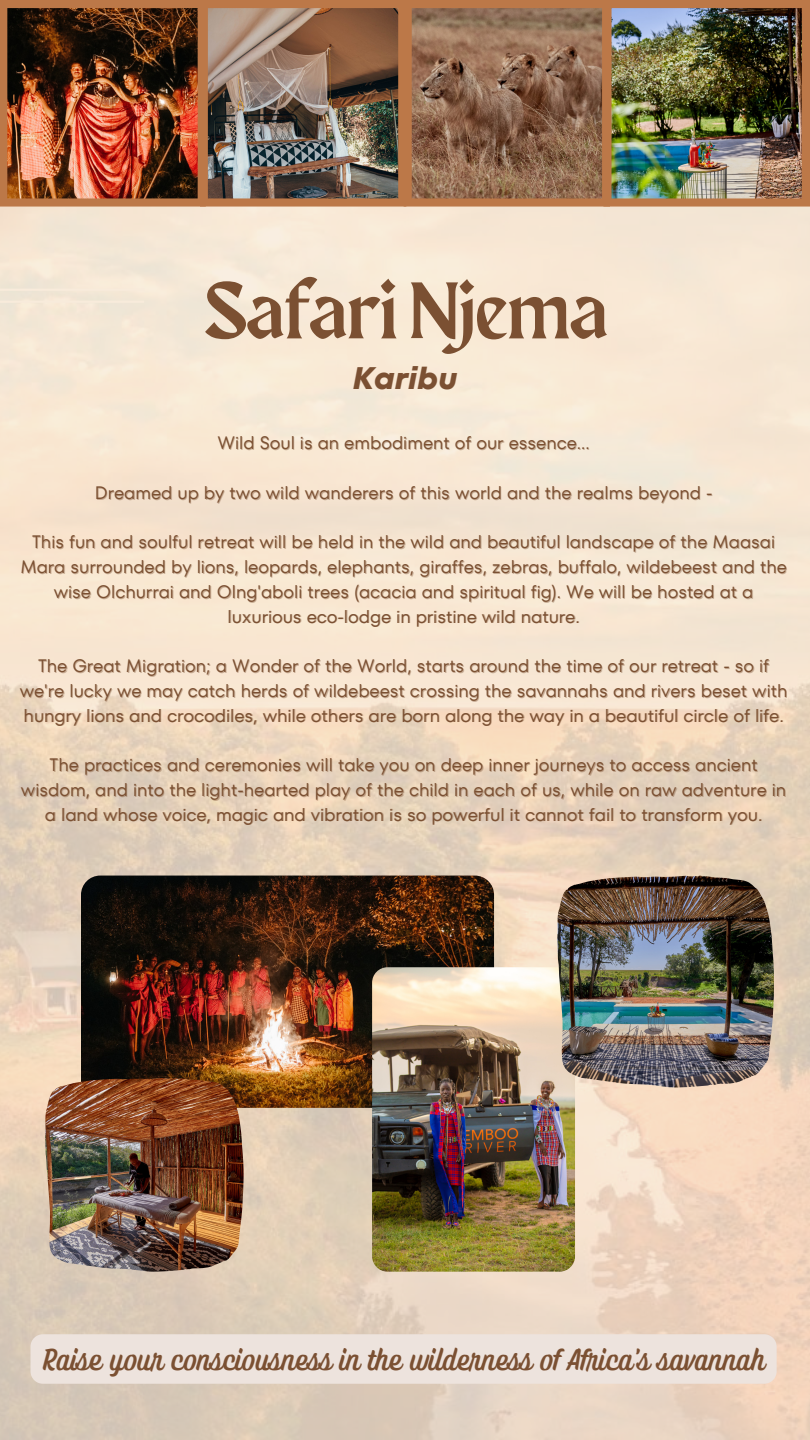
<style>
.page{position:relative;width:810px;height:1440px;background:#fff}
.page>*{position:absolute;margin:0;border:0;box-sizing:border-box;transform-origin:0 0}
.t1{font:80px "Maragsa Display";color:#7b5032}
.t2{font:italic 700 31.1px "TT Fors";color:#7b5032}
.t3{font:30px "Ayr Tropika Island Script Casual";color:#7b5032}
.t4{font:18px/24.8px "TT Fors";color:#7b5032;text-align:center}
</style>
<div class="page">
<img style="left:0;top:207px;width:810px;height:1233px">
<hr style="left:0;top:289px;width:144px;height:2px;background:#f8ebdb">
<img style="left:0;top:0;width:810px;height:207px">
<hr style="left:0;top:301px;width:144px;height:2px;background:#f8ebdb">
<img style="left:81px;top:876px;width:413px;height:232px;border-radius:19px">
<img style="left:372px;top:967px;width:203px;height:305px;border-radius:15px">
<img style="left:45px;top:1078px;width:198px;height:193px">
<img style="left:557px;top:876px;width:217px;height:211px">
<div style="left:31px;top:1334px;width:746px;height:50px;background:#ede3dd;border-radius:12px"></div>
<h1 class="t1" style="left:205px;top:276px;width:405px">SafariNjema</h1>
<h2 class="t2" style="left:352px;top:357px;width:107px">Karibu</h2>
<p class="t4" style="left:218px;top:431px;width:374px">Wild Soul is an embodiment of our essence...</p>
<p class="t4" style="left:95px;top:480px;width:619px">Dreamed up by two wild wanderers of this world and the realms beyond -</p>
<p class="t4" style="left:20px;top:530px;width:768px">This fun and soulful retreat will be held in the wild and beautiful landscape of the Maasai Mara surrounded by lions, leopards, elephants, giraffes, zebras, buffalo, wildebeest and the wise Olchurrai and Olng'aboli trees (acacia and spiritual fig). We will be hosted at a luxurious eco-lodge in pristine wild nature.</p>
<p class="t4" style="left:20px;top:653px;width:769px">The Great Migration; a Wonder of the World, starts around the time of our retreat - so if we're lucky we may catch herds of wildebeest crossing the savannahs and rivers beset with hungry lions and crocodiles, while others are born along the way in a beautiful circle of life.</p>
<p class="t4" style="left:21px;top:752px;width:767px">The practices and ceremonies will take you on deep inner journeys to access ancient wisdom, and into the light-hearted play of the child in each of us, while on raw adventure in a land whose voice, magic and vibration is so powerful it cannot fail to transform you.</p>
<h3 class="t3" style="left:43px;top:1340px;width:724px">Raise your consciousness in the wilderness of Africa's savannah</h3>
</div>
